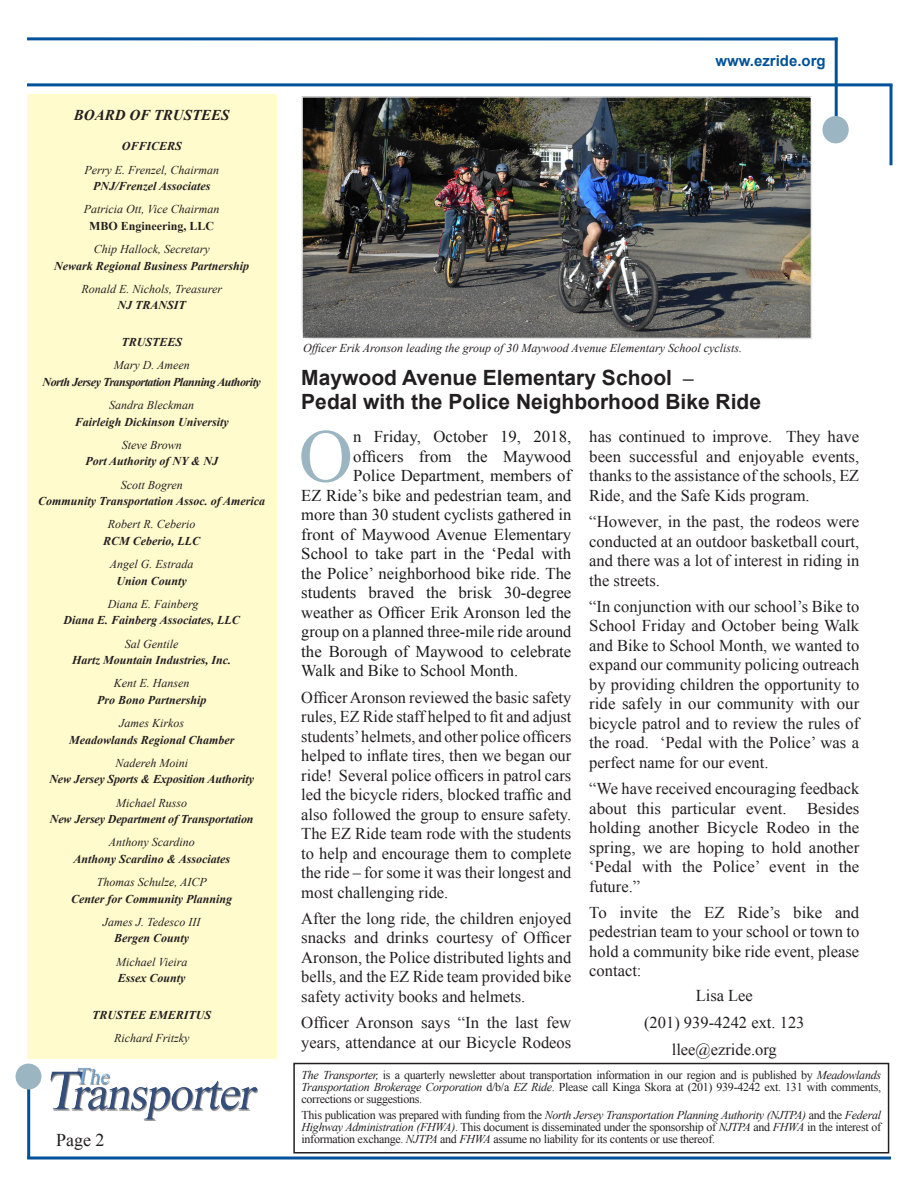
<style>
.page{position:relative;width:918px;height:1188px;background:#fff}
.page>*{position:absolute;margin:0;border:0;box-sizing:border-box;transform-origin:0 0}
.body_copy{font:75.45px "Times New Roman";color:#9bb5c2}
.t1{font:700 21px "Arial";color:#231f20}
.t2{font:18px "Times New Roman";color:#231f20}
.body_copy-2{font:16.5px/19.5px "Times New Roman";color:#231f20;text-align:justify}
.body_copy-3{font:16.5px "Times New Roman";color:#1a1a1a}
.ending_contact{font:16.5px "Times New Roman";color:#231f20}
.t3{font:italic 700 15px "Times New Roman";color:#231f20}
.t4{font:700 15px "Arial";color:#01529a}
.t5{font:12px/12px "Times New Roman";letter-spacing:-.025em;color:#231f20;text-align:justify}
.heading{font:italic 700 12px/16.5px "Times New Roman";color:#231f20;text-align:center}
.Headlines{font:italic 12px/16.5px "Times New Roman";color:#231f20;text-align:center}
.heading-2{font:italic 700 12px "Times New Roman";letter-spacing:-.04em;color:#231f20}
.heading-3{font:italic 12px "Times New Roman";color:#231f20}
.s1{font-weight:700;font-style:normal}
.s2{font-weight:400}
.s3{font-family:"Times New Roman"}
.s4{font-style:italic}
</style>
<div class="page">
<hr style="left:27px;top:37px;width:811px;height:3px;background:#01529a">
<hr style="left:27px;top:83px;width:865px;height:3px;background:#01529a">
<hr style="left:835px;top:38px;width:3px;height:81px;background:#01529a">
<div style="left:823px;top:117px;width:25px;height:26px;background:#9bb5c2;border-radius:50%"></div>
<div style="left:822px;top:116px;width:27px;height:27px;border:2px solid #9bb5c2;border-radius:50%"></div>
<div style="left:27px;top:94px;width:249px;height:964px;background:#fffbcc"></div>
<hr style="left:890px;top:85px;width:2px;height:80px;background:#01529a">
<img style="left:38px;top:1068px;width:220px;height:52px">
<svg style="left:27px;top:1156px;width:864px;height:4px;background:#407db3"></svg>
<hr style="left:27px;top:1086px;width:3px;height:73px;background:#01529a">
<div style="left:16px;top:1064px;width:25px;height:25px;background:#9bb5c2;border-radius:50%"></div>
<div style="left:293px;top:1063px;width:596px;height:91px;border:2px solid #231f20"></div>
<div style="left:301px;top:96px;width:512px;height:244px;background:#231f20;opacity:.15"></div>
<p class="t3" style="left:74px;top:105px;width:157px">BOARD OF TRUSTEES</p>
<p class="heading" style="left:122px;top:138px;width:62px">OFFICERS</p>
<p class="Headlines" style="left:84px;top:161px;width:136px">Perry E. Frenzel, Chairman</p>
<p class="heading" style="left:93px;top:178px;width:119px">PNJ/Frenzel Associates</p>
<p class="Headlines" style="left:84px;top:201px;width:137px">Patricia Ott, Vice Chairman<br><span class="s1">MBO Engineering, LLC</span></p>
<p class="heading" style="left:54px;top:241px;width:197px"><span class="s2">Chip Hallock, Secretary<br></span>Newark Regional Business Partnership</p>
<p class="Headlines" style="left:81px;top:280px;width:142px">Ronald E. Nichols, Treasurer</p>
<p class="heading" style="left:118px;top:297px;width:70px">NJ TRANSIT</p>
<p class="heading" style="left:121px;top:334px;width:62px">TRUSTEES</p>
<p class="Headlines" style="left:114px;top:357px;width:78px">Mary D. Ameen</p>
<p class="heading-2" style="left:43px;top:374px;width:220px">North Jersey Transportation Planning Authority</p>
<p class="heading" style="left:75px;top:397px;width:156px"><span class="s2">Sandra Bleckman<br></span>Fairleigh Dickinson University</p>
<p class="Headlines" style="left:122px;top:436px;width:61px">Steve Brown</p>
<p class="heading" style="left:85px;top:453px;width:134px">Port Authority of NY &amp; NJ</p>
<p class="heading-3" style="left:121px;top:476px;width:63px">Scott Bogren</p>
<p class="heading" style="left:38px;top:493px;width:229px">Community Transportation Assoc. of America</p>
<p class="Headlines" style="left:108px;top:516px;width:89px">Robert R. Ceberio</p>
<p class="heading" style="left:103px;top:532px;width:99px">RCM Ceberio, LLC</p>
<p class="Headlines" style="left:110px;top:556px;width:85px">Angel G. Estrada</p>
<p class="heading" style="left:117px;top:572px;width:72px">Union County</p>
<p class="heading-3" style="left:108px;top:596px;width:92px">Diana E. Fainberg</p>
<p class="heading" style="left:64px;top:612px;width:178px">Diana E. Fainberg Associates, LLC</p>
<p class="Headlines" style="left:125px;top:635px;width:55px">Sal Gentile</p>
<p class="heading" style="left:72px;top:652px;width:161px">Hartz Mountain Industries, Inc.</p>
<p class="Headlines" style="left:114px;top:675px;width:77px">Kent E. Hansen</p>
<p class="heading" style="left:97px;top:691px;width:111px">Pro Bono Partnership</p>
<p class="Headlines" style="left:119px;top:715px;width:66px">James Kirkos</p>
<p class="heading" style="left:69px;top:731px;width:167px">Meadowlands Regional Chamber</p>
<p class="Headlines" style="left:115px;top:754px;width:74px">Nadereh Moini</p>
<p class="heading" style="left:49px;top:771px;width:206px">New Jersey Sports &amp; Exposition Authority</p>
<p class="Headlines" style="left:116px;top:794px;width:72px">Michael Russo</p>
<p class="heading" style="left:50px;top:811px;width:205px">New Jersey Department of Transportation</p>
<p class="Headlines" style="left:109px;top:834px;width:87px">Anthony Scardino</p>
<p class="heading" style="left:73px;top:850px;width:158px">Anthony Scardino &amp; Associates</p>
<p class="Headlines" style="left:97px;top:874px;width:112px">Thomas Schulze, AICP</p>
<p class="heading" style="left:71px;top:890px;width:163px">Center for Community Planning</p>
<p class="Headlines" style="left:103px;top:913px;width:99px">James J. Tedesco III</p>
<p class="heading" style="left:114px;top:930px;width:77px">Bergen County</p>
<p class="Headlines" style="left:116px;top:953px;width:73px">Michael Vieira</p>
<p class="heading" style="left:118px;top:970px;width:69px">Essex County</p>
<p class="heading" style="left:92px;top:1006px;width:121px">TRUSTEE EMERITUS</p>
<p class="Headlines" style="left:114px;top:1030px;width:77px">Richard Fritzky</p>
<p class="t2" style="left:56px;top:1128px;width:50px">Page 2</p>
<p class="t4" style="left:716px;top:51px;width:112px">www.ezride.org</p>
<p class="Headlines" style="left:303px;top:339px;width:440px">Officer Erik Aronson leading the group of 30 Maywood Avenue Elementary School cyclists.</p>
<p class="t1" style="left:301px;top:363px;width:394px">Maywood Avenue Elementary School <span class="s3">–</span></p>
<p class="t1" style="left:301px;top:387px;width:461px">Pedal with the Police Neighborhood Bike Ride</p>
<p class="body_copy" style="left:299px;top:405px;width:56px">O</p>
<p class="body_copy-3" style="left:353px;top:426px;width:220px">n Friday, October 19, 2018,</p>
<p class="body_copy-3" style="left:353px;top:445px;width:220px">officers from the Maywood</p>
<p class="body_copy-3" style="left:353px;top:465px;width:220px">Police Department, members of</p>
<p class="body_copy-3" style="left:301px;top:484px;width:271px">EZ Ride’s bike and pedestrian team, and</p>
<p class="body_copy-3" style="left:301px;top:504px;width:271px">more than 30 student cyclists gathered in</p>
<p class="body_copy-3" style="left:301px;top:523px;width:272px">front of Maywood Avenue Elementary</p>
<p class="body_copy-3" style="left:301px;top:543px;width:272px">School to take part in the ‘Pedal with</p>
<p class="body_copy-3" style="left:301px;top:562px;width:272px">the Police’ neighborhood bike ride. The</p>
<p class="body_copy-3" style="left:301px;top:582px;width:272px">students braved the brisk 30-degree</p>
<p class="body_copy-3" style="left:301px;top:601px;width:271px">weather as Officer Erik Aronson led the</p>
<p class="body_copy-3" style="left:301px;top:621px;width:272px">group on a planned three-mile ride around</p>
<p class="body_copy-3" style="left:301px;top:640px;width:271px">the Borough of Maywood to celebrate</p>
<p class="body_copy-3" style="left:301px;top:660px;width:218px">Walk and Bike to School Month.</p>
<p class="body_copy-2" style="left:301px;top:687px;width:272px">Officer Aronson reviewed the basic safety rules, EZ Ride staff helped to fit and adjust students’ helmets, and other police officers helped to inflate tires, then we began our ride! Several police officers in patrol cars led the bicycle riders, blocked traffic and also followed the group to ensure safety.<br>The EZ Ride team rode with the students to help and encourage them to complete the ride – for some it was their longest and most challenging ride.</p>
<p class="body_copy-2" style="left:301px;top:908px;width:272px">After the long ride, the children enjoyed snacks and drinks courtesy of Officer Aronson, the Police distributed lights and bells, and the EZ Ride team provided bike safety activity books and helmets.</p>
<p class="body_copy-2" style="left:301px;top:1013px;width:272px">Officer Aronson says “In the last few years, attendance at our Bicycle Rodeos</p>
<p class="body_copy-2" style="left:589px;top:427px;width:272px">has continued to improve. They have been successful and enjoyable events, thanks to the assistance of the schools, EZ Ride, and the Safe Kids program.</p>
<p class="body_copy-2" style="left:589px;top:512px;width:272px">“However, in the past, the rodeos were conducted at an outdoor basketball court, and there was a lot of interest in riding in the streets.</p>
<p class="body_copy-2" style="left:589px;top:596px;width:272px">“In conjunction with our school’s Bike to School Friday and October being Walk and Bike to School Month, we wanted to expand our community policing outreach by providing children the opportunity to ride safely in our community with our bicycle patrol and to review the rules of the road. ‘Pedal with the Police’ was a perfect name for our event.</p>
<p class="body_copy-2" style="left:589px;top:779px;width:272px">“We have received encouraging feedback about this particular event. Besides holding another Bicycle Rodeo in the spring, we are hoping to hold another ‘Pedal with the Police’ event in the future.”</p>
<p class="body_copy-2" style="left:589px;top:902px;width:272px">To invite the EZ Ride’s bike and pedestrian team to your school or town to hold a community bike ride event, please contact:</p>
<p class="ending_contact" style="left:696px;top:985px;width:59px">Lisa Lee</p>
<p class="ending_contact" style="left:644px;top:1011px;width:162px">(201) 939-4242 ext. 123</p>
<p class="ending_contact" style="left:672px;top:1038px;width:107px">llee@ezride.org</p>
<p class="t5" style="left:302px;top:1069px;width:581px"><span class="s4">The Transporter,</span> is a quarterly newsletter about transportation information in our region and is published by <span class="s4">Meadowlands Transportation Brokerage Corporation</span> d/b/a <span class="s4">EZ Ride</span>. Please call Kinga Skora at (201) 939-4242 ext. 131 with comments, corrections or suggestions.</p>
<p class="t5" style="left:302px;top:1109px;width:581px">This publication was prepared with funding from the <span class="s4">North Jersey Transportation Planning Authority (NJTPA)</span> and the <span class="s4">Federal Highway Administration (FHWA)</span>. This document is disseminated under the sponsorship of <span class="s4">NJTPA</span> and <span class="s4">FHWA</span> in the interest of information exchange. <span class="s4">NJTPA</span> and <span class="s4">FHWA</span> assume no liability for its contents or use thereof.</p>
</div>
